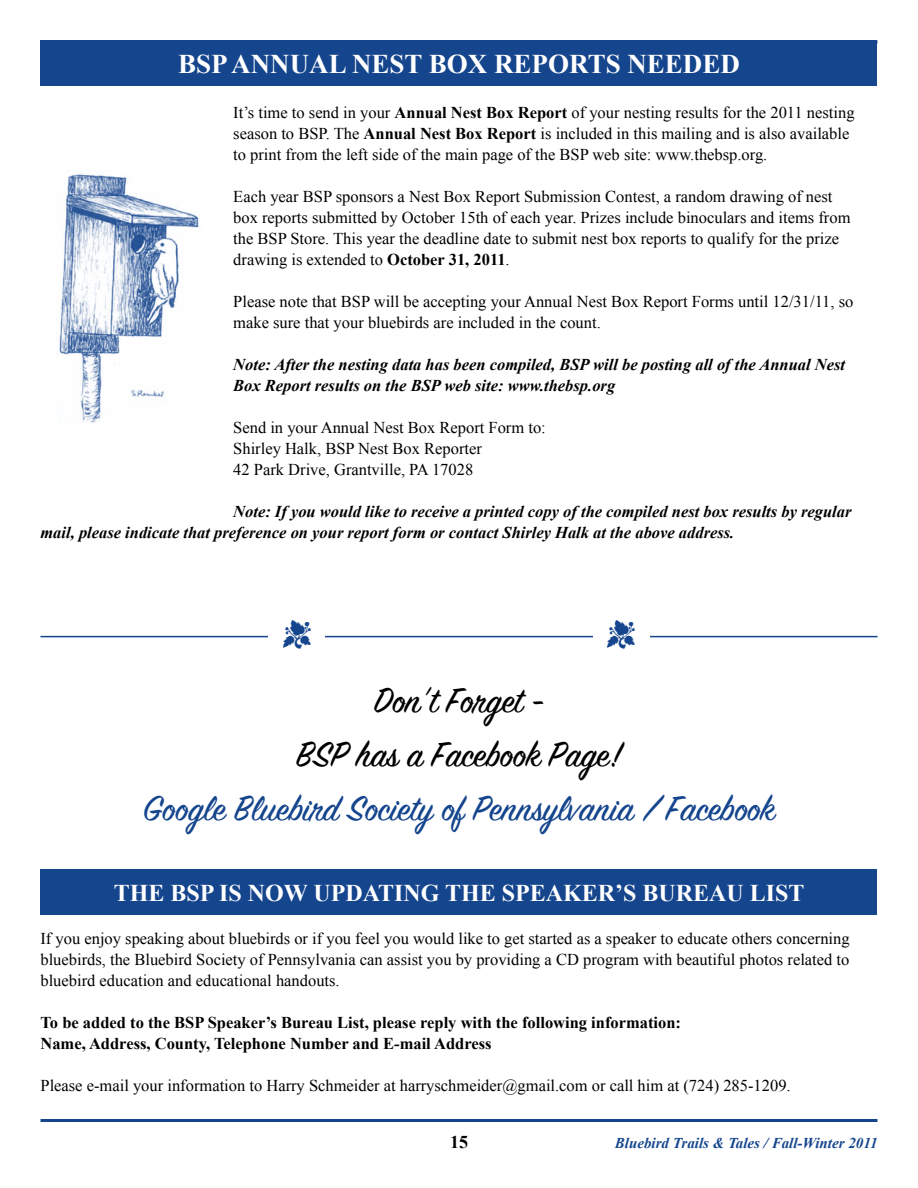
<style>
.page{position:relative;width:918px;height:1188px;background:#fff}
.page>*{position:absolute;margin:0;border:0;box-sizing:border-box;transform-origin:0 0}
.t1{font:39px "Sign Painter House Script";color:#15458d}
.t2{font:39px/54px "Sign Painter House Script";color:#000;text-align:center}
.t3{font:700 27px "Times New Roman";color:#fff}
.t4{font:700 24px "Times New Roman";color:#fff}
.t5{font:700 18px "Times New Roman";color:#000}
.t6{font:16.5px/21px "Times New Roman";color:#000}
.t7{font:italic 700 16.5px/21px "Times New Roman";color:#000}
.t8{font:700 16.5px/21px "Times New Roman";color:#000}
.t9{font:italic 700 15px "Times New Roman";color:#15458d}
.s1{font-weight:700}
</style>
<div class="page">
<hr style="left:40px;top:1119px;width:838px;height:3px;background:#15458d">
<div style="left:40px;top:870px;width:838px;height:45px;background:#15458d"></div>
<div style="left:40px;top:40px;width:838px;height:46px;background:#15458d"></div>
<img style="left:57px;top:174px;width:142px;height:248px">
<hr style="left:40px;top:636px;width:838px;height:1px;background:#15458d">
<div style="left:593px;top:604px;width:56px;height:66px;background:#fff"></div>
<div style="left:269px;top:604px;width:56px;height:66px;background:#fff"></div>
<h2 class="t3" style="left:178px;top:45px;width:212px">BSP Annual Nest</h2>
<h2 class="t3" style="left:429px;top:45px;width:104px">Box Reports</h2>
<h2 class="t3" style="left:627px;top:45px;width:39px">Needed</h2>
<p class="t6" style="left:233px;top:102px;width:623px">It’s time to send in your <span class="s1">Annual Nest Box Report</span> of your nesting results for the 2011 nesting season to BSP. The <span class="s1">Annual Nest Box Report</span> is included in this mailing and is also available to print from the left side of the main page of the BSP web site: www.thebsp.org.</p>
<p class="t6" style="left:233px;top:186px;width:619px">Each year BSP sponsors a Nest Box Report Submission Contest, a random drawing of nest box reports submitted by October 15th of each year. Prizes include binoculars and items from the BSP Store. This year the deadline date to submit nest box reports to qualify for the prize drawing is extended to <span class="s1">October 31, 2011</span>.</p>
<p class="t6" style="left:233px;top:291px;width:622px">Please note that BSP will be accepting your Annual Nest Box Report Forms until 12/31/11, so make sure that your bluebirds are included in the count.</p>
<p class="t7" style="left:233px;top:354px;width:613px">Note: After the nesting data has been compiled, BSP will be posting all of the Annual Nest<br>Box Report results on the BSP web site: www.thebsp.org</p>
<p class="t6" style="left:233px;top:417px;width:314px">Send in your Annual Nest Box Report Form to:<br>Shirley Halk, BSP Nest Box Reporter<br>42 Park Drive, Grantville, PA 17028</p>
<p class="t7" style="left:40px;top:501px;width:813px;text-indent:193px">Note: If you would like to receive a printed copy of the compiled nest box results by regular mail, please indicate that preference on your report form or contact Shirley Halk at the above address.</p>
<h1 class="t2" style="left:296px;top:677px;width:327px">Don’t Forget -<br>BSP has a Facebook Page!</h1>
<h1 class="t1" style="left:143px;top:790px;width:633px">Google Bluebird Society of Pennsylvania / Facebook</h1>
<h3 class="t4" style="left:114px;top:876px;width:155px">The BSP is now</h3>
<h3 class="t4" style="left:313px;top:876px;width:34px">updating</h3>
<h3 class="t4" style="left:445px;top:876px;width:18px">the</h3>
<h3 class="t4" style="left:502px;top:876px;width:31px">Speaker</h3>
<h3 class="t4" style="left:615px;top:876px;width:79px">’s Burea</h3>
<h3 class="t4" style="left:727px;top:876px;width:53px">u List</h3>
<p class="t6" style="left:40px;top:928px;width:811px;text-align:justify">If you enjoy speaking about bluebirds or if you feel you would like to get started as a speaker to educate others concerning bluebirds, the Bluebird Society of Pennsylvania can assist you by providing a CD program with beautiful photos related to bluebird education and educational handouts.</p>
<p class="t8" style="left:40px;top:1011px;width:642px">To be added to the BSP Speaker’s Bureau List, please reply with the following information:<br>Name, Address, County, Telephone Number and E-mail Address</p>
<p class="t6" style="left:40px;top:1075px;width:752px">Please e-mail your information to Harry Schmeider at harryschmeider@gmail.com or call him at (724) 285-1209.</p>
<p class="t5" style="left:450px;top:1129px;width:19px">15</p>
<p class="t9" style="left:615px;top:1132px;width:264px">Bluebird Trails &amp; Tales / Fall-Winter 2011</p>
</div>
